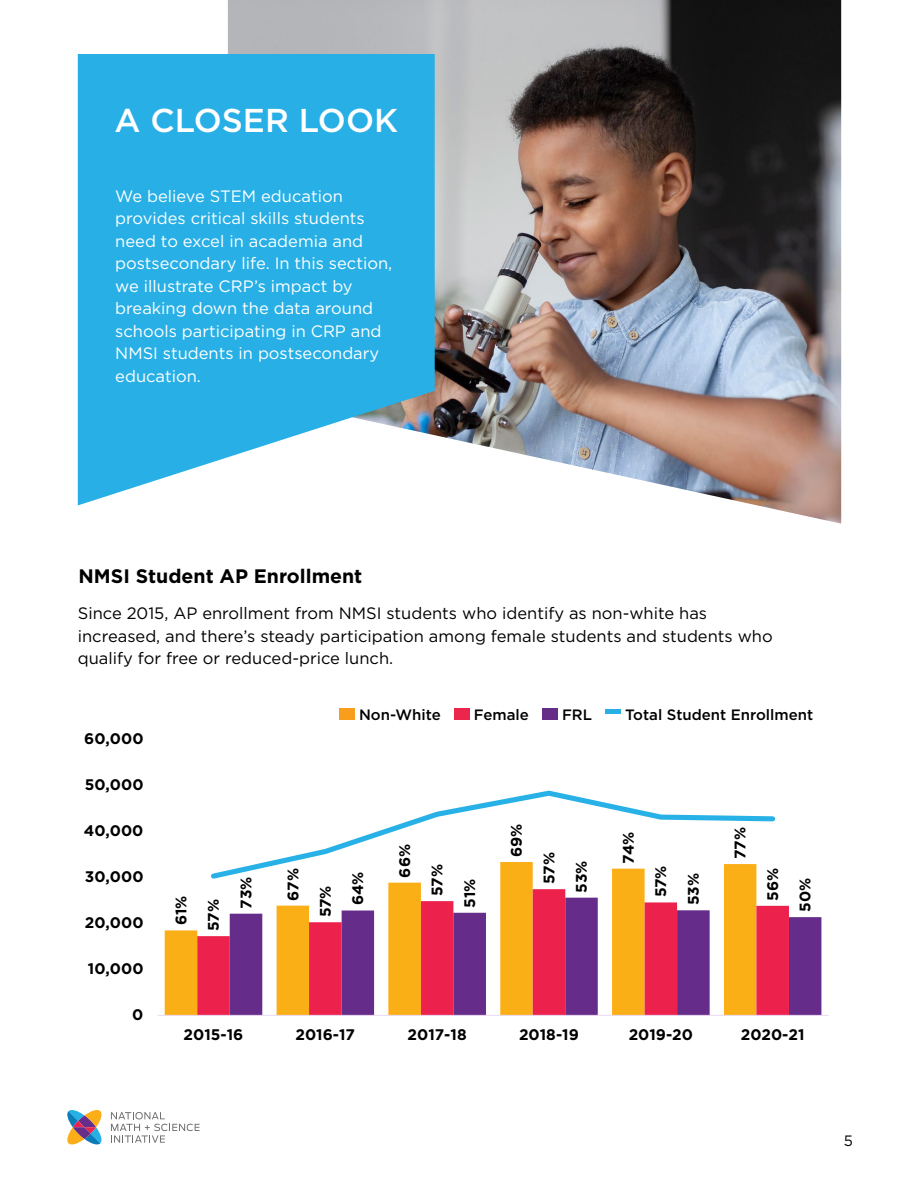
<style>
.page{position:relative;width:918px;height:1188px;background:#fff}
.page>*{position:absolute;margin:0;border:0;box-sizing:border-box;transform-origin:0 0}
.t1{font:500 33px "Gotham";color:#fff}
.t2{font:700 19.5px "Gotham";color:#000}
.t3{font:16.5px/22.5px "Gotham";color:#fff}
.t4{font:16.5px/22.5px "Gotham";color:#000}
.t5{font:700 15.3px "Gotham";letter-spacing:-.005em;color:#000}
.t6{font:500 15px "Gotham";color:#000}
.t7{font:15px "Gotham";color:#000}
</style>
<div class="page">
<svg style="left:111px;top:1112px;width:89px;height:31px"></svg>
<svg style="left:67px;top:1110px;width:35px;height:35px"></svg>
<img style="left:228px;top:0;width:613px;height:524px">
<svg style="left:78px;top:54px;width:357px;height:451px;background:#42b8e7"></svg>
<div style="left:339px;top:708px;width:16px;height:12px;background:#f99d1d"></div>
<div style="left:454px;top:708px;width:15px;height:12px;background:#ec254d"></div>
<div style="left:542px;top:708px;width:16px;height:12px;background:#662d88"></div>
<div style="left:606px;top:709px;width:15px;height:5px;background:#28b0e6"></div>
<svg style="left:165px;top:882px;width:591px;height:133px"></svg>
<svg style="left:197px;top:889px;width:560px;height:126px"></svg>
<svg style="left:230px;top:898px;width:591px;height:117px"></svg>
<hr style="left:158px;top:1015px;width:671px;height:1px;background:#e9daf3">
<svg style="left:211px;top:790px;width:565px;height:92px"></svg>
<h1 class="t1" style="left:115px;top:99px;width:285px">A CLOSER LOOK</h1>
<p class="t3" style="left:115px;top:184px;width:278px">We believe STEM education provides critical skills students need to excel in academia and postsecondary life. In this section, we illustrate CRP’s impact by breaking down the data around schools participating in CRP and<br>NMSI students in postsecondary education.</p>
<p class="t2" style="left:79px;top:563px;width:285px">NMSI Student AP Enrollment</p>
<p class="t4" style="left:78px;top:602px;width:696px">Since 2015, AP enrollment from NMSI students who identify as non-white has increased, and there’s steady participation among female students and students who qualify for free or reduced-price lunch.</p>
<p class="t5" style="left:84px;top:728px;width:61px">60,000</p>
<p class="t5" style="left:85px;top:774px;width:60px">50,000</p>
<p class="t5" style="left:84px;top:820px;width:61px">40,000</p>
<p class="t5" style="left:85px;top:866px;width:60px">30,000</p>
<p class="t5" style="left:85px;top:912px;width:60px">20,000</p>
<p class="t5" style="left:88px;top:958px;width:57px">10,000</p>
<p class="t5" style="left:132px;top:1005px;width:13px">0</p>
<p class="t6" style="left:359px;top:705px;width:83px">Non-White</p>
<p class="t6" style="left:474px;top:705px;width:57px">Female</p>
<p class="t6" style="left:562px;top:705px;width:31px">FRL</p>
<p class="t6" style="left:625px;top:705px;width:190px">Total Student Enrollment</p>
<p class="t5" style="left:171px;top:925px;width:31px;rotate:-90deg">61%</p>
<p class="t5" style="left:203px;top:931px;width:33px;rotate:-90deg">57%</p>
<p class="t5" style="left:395px;top:878px;width:35px;rotate:-90deg">66%</p>
<p class="t5" style="left:427px;top:896px;width:33px;rotate:-90deg">57%</p>
<p class="t5" style="left:283px;top:901px;width:34px;rotate:-90deg">67%</p>
<p class="t5" style="left:236px;top:909px;width:33px;rotate:-90deg">73%</p>
<p class="t5" style="left:348px;top:905px;width:35px;rotate:-90deg">64%</p>
<p class="t5" style="left:460px;top:908px;width:31px;rotate:-90deg">51%</p>
<p class="t5" style="left:315px;top:917px;width:33px;rotate:-90deg">57%</p>
<p class="t5" style="left:506px;top:857px;width:35px;rotate:-90deg">69%</p>
<p class="t5" style="left:618px;top:864px;width:33px;rotate:-90deg">74%</p>
<p class="t5" style="left:730px;top:859px;width:34px;rotate:-90deg">77%</p>
<p class="t5" style="left:539px;top:884px;width:33px;rotate:-90deg">57%</p>
<p class="t5" style="left:571px;top:893px;width:34px;rotate:-90deg">53%</p>
<p class="t5" style="left:651px;top:897px;width:33px;rotate:-90deg">57%</p>
<p class="t5" style="left:763px;top:901px;width:34px;rotate:-90deg">56%</p>
<p class="t5" style="left:683px;top:905px;width:34px;rotate:-90deg">53%</p>
<p class="t5" style="left:795px;top:912px;width:35px;rotate:-90deg">50%</p>
<p class="t5" style="left:184px;top:1024px;width:61px">2015-16</p>
<p class="t5" style="left:296px;top:1024px;width:61px">2016-17</p>
<p class="t5" style="left:408px;top:1024px;width:61px">2017-18</p>
<p class="t5" style="left:519px;top:1024px;width:61px">2018-19</p>
<p class="t5" style="left:629px;top:1024px;width:66px">2019-20</p>
<p class="t5" style="left:741px;top:1024px;width:65px">2020-21</p>
<p class="t7" style="left:844px;top:1131px;width:11px">5</p>
</div>
